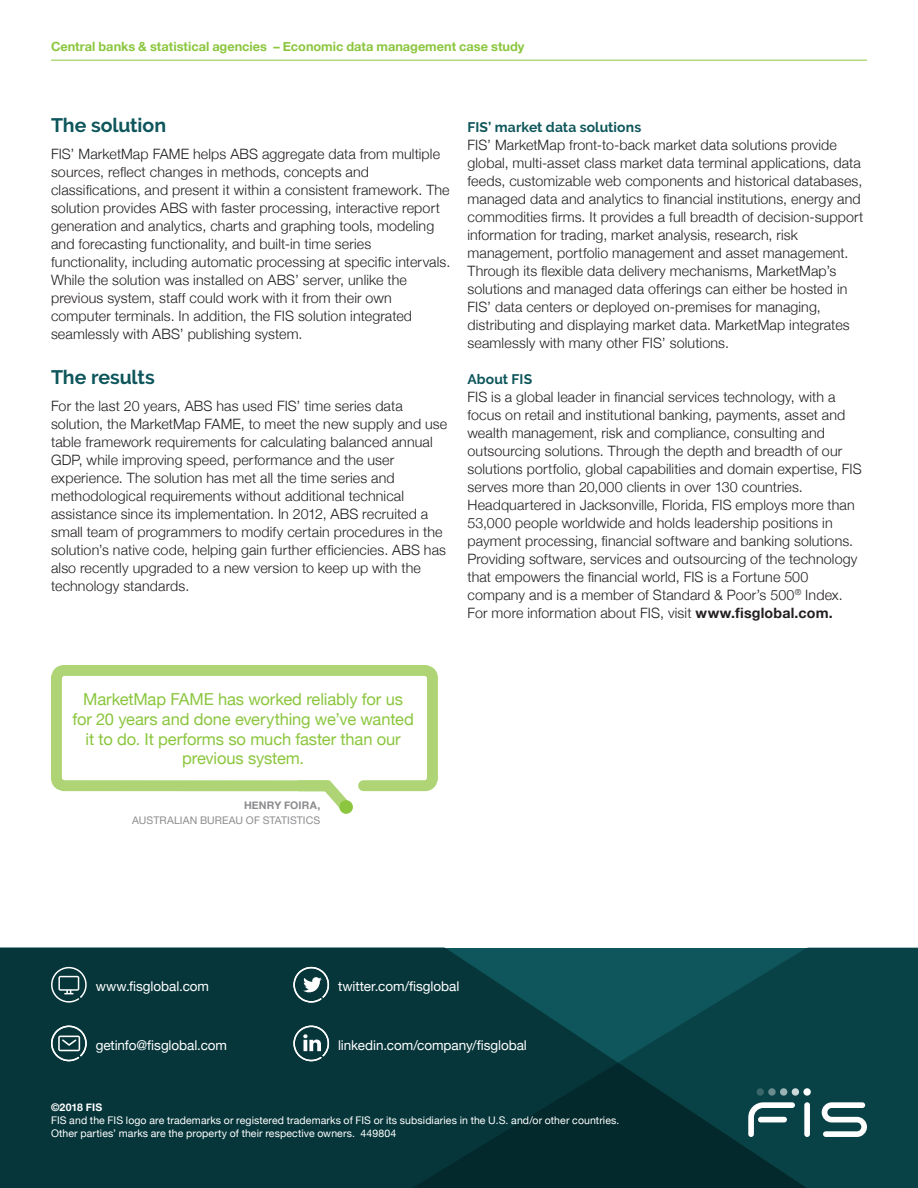
<style>
.page{position:relative;width:918px;height:1188px;background:#fff}
.page>*{position:absolute;margin:0;border:0;box-sizing:border-box;transform-origin:0 0}
.A_HEAD{font:700 19.5px "Raleway";letter-spacing:-.005em;color:#0e565b}
.QUOTE_BODY{font:16.5px/19.8px "Helvetica Neue";letter-spacing:-.01em;color:#8bc63e;text-align:center}
.BODY{font:300 14.25px/18px "Helvetica Neue";letter-spacing:.01em;color:#231f20}
.B_HEAD{font:700 13.8px "Raleway";letter-spacing:.01em;color:#0e565b}
.t1{font:13.5px "Helvetica Neue";letter-spacing:-.005em;color:#fff}
.t2{font:700 12.75px "Helvetica Neue";color:#8bc63e}
.t3{font:10.5px/12.6px "Helvetica Neue";letter-spacing:.01em;color:#fff}
.QUOTE_SOURCE{font:10.5px/15px "Helvetica Neue";letter-spacing:.01em;color:#8c8b8e;text-align:right}
.t4{font:700 10.5px "Helvetica Neue";letter-spacing:.005em;color:#fff}
.s1{font-weight:700}
</style>
<div class="page">
<hr style="left:51px;top:60px;width:816px;height:1px;background:#8bc63e">
<div style="left:0;top:948px;width:269px;height:240px;background:#06363a"></div>
<svg style="left:269px;top:948px;width:649px;height:240px;background:#073b3f"></svg>
<svg style="left:49px;top:967px;width:39px;height:36px"></svg>
<svg style="left:293px;top:967px;width:38px;height:36px"></svg>
<svg style="left:292px;top:1024px;width:39px;height:37px"></svg>
<svg style="left:51px;top:1026px;width:36px;height:35px"></svg>
<svg style="left:792px;top:1088px;width:7px;height:8px"></svg>
<svg style="left:780px;top:1088px;width:7px;height:8px"></svg>
<svg style="left:768px;top:1088px;width:8px;height:8px"></svg>
<div style="left:757px;top:1088px;width:7px;height:8px;background:#39676a;border-radius:50%"></div>
<div style="left:804px;top:1102px;width:6px;height:35px;background:#fff;border-radius:3px"></div>
<div style="left:803px;top:1088px;width:8px;height:8px;background:#fff;border-radius:50%"></div>
<svg style="left:748px;top:1102px;width:47px;height:35px"></svg>
<svg style="left:822px;top:1102px;width:45px;height:35px"></svg>
<div style="left:51px;top:665px;width:387px;height:126px;border:11px solid #aed475;border-radius:8px"></div>
<svg style="left:288px;top:779px;width:74px;height:34px"></svg>
<div style="left:339px;top:800px;width:14px;height:14px;background:#8bc63e;border-radius:50%"></div>
<p class="t2" style="left:51px;top:36px;width:475px">Central banks &amp; statistical agencies – Economic data management case study</p>
<p class="A_HEAD" style="left:51px;top:114px;width:117px">The solution</p>
<p class="BODY" style="left:51px;top:144px;width:401px">FIS’ MarketMap FAME helps ABS aggregate data from multiple sources, reflect changes in methods, concepts and classifications, and present it within a consistent framework. The solution provides ABS with faster processing, interactive report generation and analytics, charts and graphing tools, modeling and forecasting functionality, and built-in time series functionality, including automatic processing at specific intervals.<br>While the solution was installed on ABS’ server, unlike the previous system, staff could work with it from their own computer terminals. In addition, the FIS solution integrated seamlessly with ABS’ publishing system.</p>
<p class="A_HEAD" style="left:51px;top:366px;width:105px">The results</p>
<p class="BODY" style="left:51px;top:396px;width:398px">For the last 20 years, ABS has used FIS’ time series data solution, the MarketMap FAME, to meet the new supply and use table framework requirements for calculating balanced annual GDP, while improving speed, performance and the user experience. The solution has met all the time series and methodological requirements without additional technical assistance since its implementation. In 2012, ABS recruited a small team of programmers to modify certain procedures in the solution’s native code, helping gain further efficiencies. ABS has also recently upgraded to a new version to keep up with the technology standards.</p>
<p class="B_HEAD" style="left:468px;top:119px;width:175px">FIS’ market data solutions</p>
<p class="BODY" style="left:468px;top:135px;width:397px">FIS’ MarketMap front-to-back market data solutions provide global, multi-asset class market data terminal applications, data feeds, customizable web components and historical databases, managed data and analytics to financial institutions, energy and commodities firms. It provides a full breadth of decision-support information for trading, market analysis, research, risk management, portfolio management and asset management.<br>Through its flexible data delivery mechanisms, MarketMap’s solutions and managed data offerings can either be hosted in FIS’ data centers or deployed on-premises for managing, distributing and displaying market data. MarketMap integrates seamlessly with many other FIS’ solutions.</p>
<p class="B_HEAD" style="left:468px;top:371px;width:66px">About FIS</p>
<p class="BODY" style="left:468px;top:387px;width:396px">FIS is a global leader in financial services technology, with a focus on retail and institutional banking, payments, asset and wealth management, risk and compliance, consulting and outsourcing solutions. Through the depth and breadth of our solutions portfolio, global capabilities and domain expertise, FIS serves more than 20,000 clients in over 130 countries.<br>Headquartered in Jacksonville, Florida, FIS employs more than 53,000 people worldwide and holds leadership positions in payment processing, financial software and banking solutions.<br>Providing software, services and outsourcing of the technology that empowers the financial world, FIS is a Fortune 500 company and is a member of Standard &amp; Poor’s 500<sup>®</sup> Index.<br>For more information about FIS, visit <span class="s1">www.fisglobal.com.</span></p>
<p class="QUOTE_BODY" style="left:72px;top:690px;width:343px">MarketMap FAME has worked reliably for us for 20 years and done everything we’ve wanted it to do. It performs so much faster than our previous system.</p>
<p class="QUOTE_SOURCE" style="left:132px;top:798px;width:190px"><span class="s1">HENRY FOIRA,<br></span>AUSTRALIAN BUREAU OF STATISTICS</p>
<p class="t1" style="left:96px;top:977px;width:115px">www.fisglobal.com</p>
<p class="t1" style="left:338px;top:977px;width:123px">twitter.com/fisglobal</p>
<p class="t1" style="left:96px;top:1035px;width:133px">getinfo@fisglobal.com</p>
<p class="t1" style="left:338px;top:1035px;width:190px">linkedin.com/company/fisglobal</p>
<p class="t4" style="left:51px;top:1099px;width:53px">©2018 FIS</p>
<p class="t3" style="left:51px;top:1115px;width:570px">FIS and the FIS logo are trademarks or registered trademarks of FIS or its subsidiaries in the U.S. and/or other countries.<br>Other parties’ marks are the property of their respective owners. 449804</p>
</div>
